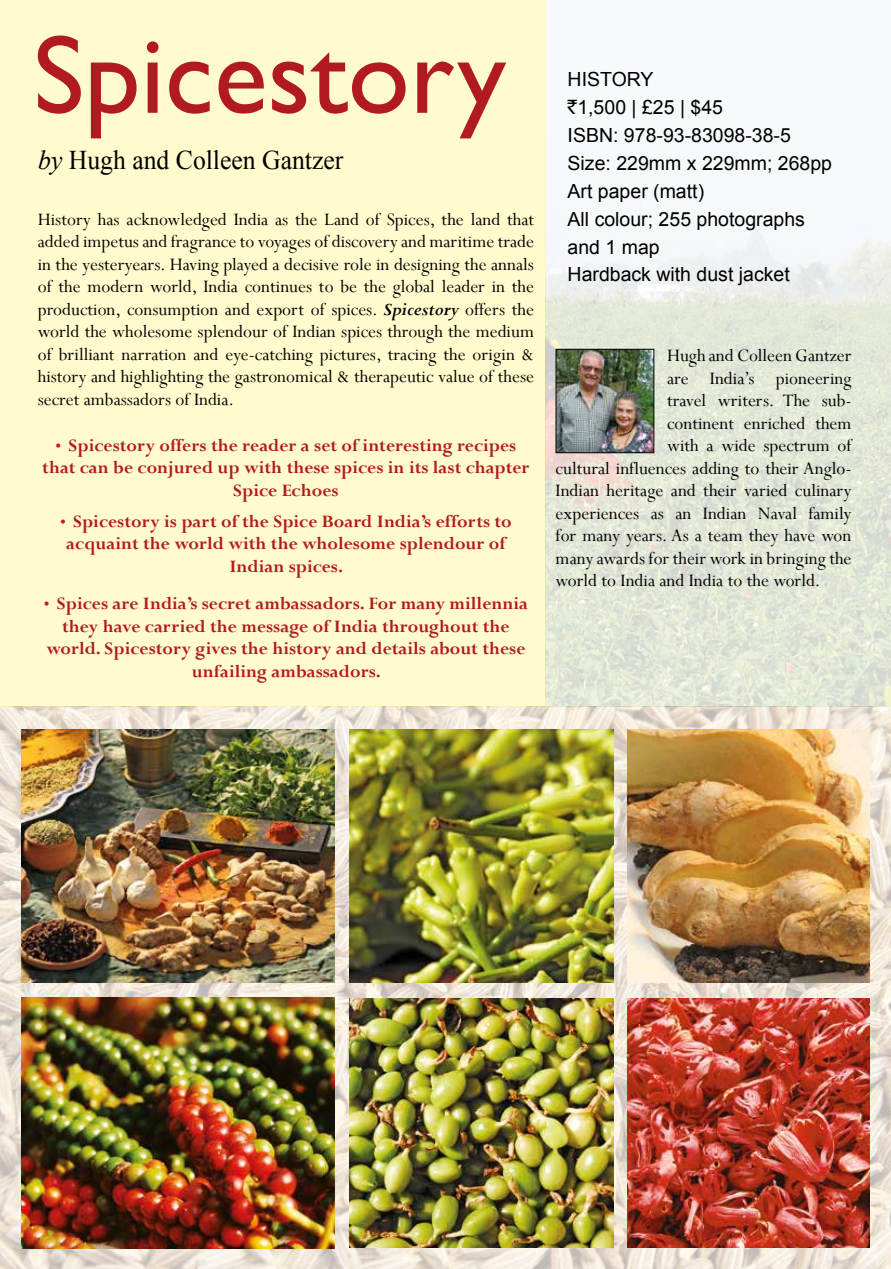
<style>
.page{position:relative;width:891px;height:1269px;background:#fff}
.page>*{position:absolute;margin:0;border:0;box-sizing:border-box;transform-origin:0 0}
.t1{font:27px "Times New Roman";color:#000;scale:.95 1}
.t2{font:19.5px/22.5px "Perpetua";color:#000;text-align:justify}
.t3{font:700 19.5px/22.5px "Perpetua";color:#b21b1d;text-align:center}
.t4{font:19.5px/27.9px "Arial";color:#000}
.s1{font-style:italic}
.s2{font-weight:700;font-style:italic}
.s3{font-size:16.5px;color:#cd171a}
.s4{font-family:"Rupee Foradian"}
</style>
<div class="page">
<div style="left:0;top:0;width:545px;height:707px;background:#fffbcd"></div>
<img style="left:545px;top:0;width:346px;height:707px">
<img style="left:0;top:707px;width:891px;height:562px">
<svg style="left:38px;top:36px;width:468px;height:102px"></svg>
<img style="left:558px;top:351px;width:94px;height:100px">
<div style="left:556px;top:349px;width:98px;height:104px;border:1px solid #000"></div>
<img style="left:21px;top:729px;width:314px;height:253px">
<img style="left:21px;top:997px;width:314px;height:252px">
<img style="left:350px;top:998px;width:263px;height:249px">
<img style="left:350px;top:729px;width:263px;height:253px">
<img style="left:628px;top:729px;width:242px;height:253px">
<img style="left:628px;top:999px;width:242px;height:249px">
<h1 class="t1" style="left:38px;top:142px;width:323px"><span class="s1">by</span> Hugh and Colleen Gantzer</h1>
<p class="t2" style="left:38px;top:208px;width:498px">History has acknowledged India as the Land of Spices, the land that added impetus and fragrance to voyages of discovery and maritime trade in the yesteryears. Having played a decisive role in designing the annals of the modern world, India continues to be the global leader in the production, consumption and export of spices. <span class="s2">Spicestory</span> offers the world the wholesome splendour of Indian spices through the medium of brilliant narration and eye-catching pictures, tracing the origin &amp; history and highlighting the gastronomical &amp; therapeutic value of these secret ambassadors of India.</p>
<p class="t3" style="left:42px;top:433px;width:489px"><span class="s3">•</span> Spicestory offers the reader a set of interesting recipes that can be conjured up with these spices in its last chapter<br>Spice Echoes</p>
<p class="t3" style="left:60px;top:509px;width:453px"><span class="s3">•</span> Spicestory is part of the Spice Board India’s efforts to acquaint the world with the wholesome splendour of<br>Indian spices.</p>
<p class="t3" style="left:44px;top:592px;width:486px"><span class="s3">•</span> Spices are India’s secret ambassadors. For many millennia they have carried the message of India throughout the world. Spicestory gives the history and details about these unfailing ambassadors.</p>
<p class="t4" style="left:568px;top:66px;width:266px">HISTORY<br><span class="s4">`</span>1,500 | £25 | $45<br>ISBN: 978-93-83098-38-5<br>Size: 229mm x 229mm; 268pp<br>Art paper (matt)<br>All colour; 255 photographs and 1 map<br>Hardback with dust jacket</p>
<p class="t2" style="left:667px;top:344px;width:186px">Hugh and Colleen Gantzer</p>
<p class="t2" style="left:667px;top:366px;width:186px">are India’s pioneering</p>
<p class="t2" style="left:667px;top:389px;width:186px">travel writers. The sub-</p>
<p class="t2" style="left:667px;top:411px;width:186px">continent enriched them</p>
<p class="t2" style="left:667px;top:434px;width:186px">with a wide spectrum of</p>
<p class="t2" style="left:556px;top:456px;width:297px">cultural influences adding to their Anglo-</p>
<p class="t2" style="left:556px;top:479px;width:297px">Indian heritage and their varied culinary</p>
<p class="t2" style="left:556px;top:501px;width:297px">experiences as an Indian Naval family</p>
<p class="t2" style="left:556px;top:524px;width:297px">for many years. As a team they have won</p>
<p class="t2" style="left:556px;top:546px;width:297px">many awards for their work in bringing the</p>
<p class="t2" style="left:556px;top:569px;width:266px">world to India and India to the world.</p>
</div>
